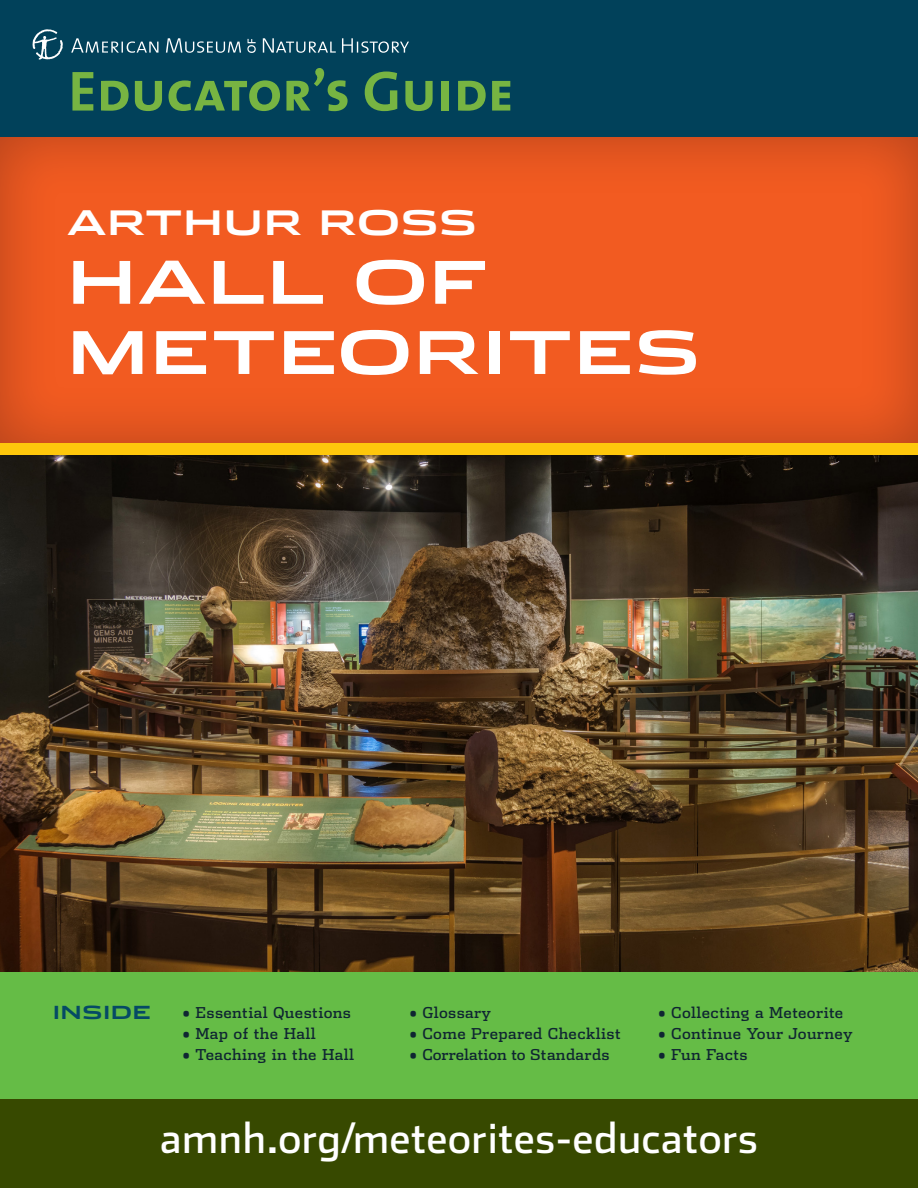
<style>
.page{position:relative;width:918px;height:1188px;background:#fff}
.page>*{position:absolute;margin:0;border:0;box-sizing:border-box;transform-origin:0 0}
.t1{font:700 58.5px "Stainless Ext";letter-spacing:.02em;color:#fff}
.t2{font:57px "The Sans Bold Caps";color:#77b442}
.t3{font:42px "Stainless";letter-spacing:.015em;color:#fff}
.t4{font:700 33.6px "Stainless Ext";letter-spacing:.015em;color:#fff}
.t5{font:700 18px "Stainless Ext";letter-spacing:.02em;color:#054a65}
.t6{font:15px "Dispatch";letter-spacing:.02em;color:#0f2532}
.t7{font:15px "Dispatch";letter-spacing:-.005em;color:#0f2532}
</style>
<div class="page">
<div style="left:0;top:126px;width:918px;height:320px;background:#7f2e17;opacity:.55"></div>
<div style="left:0;top:443px;width:918px;height:12px;background:#fec70c"></div>
<img style="left:0;top:455px;width:918px;height:517px">
<div style="left:0;top:0;width:918px;height:136px;background:#01415a"></div>
<svg style="left:33px;top:29px;width:376px;height:31px"></svg>
<div style="left:0;top:972px;width:918px;height:216px;background:#65bc46"></div>
<div style="left:0;top:1099px;width:918px;height:89px;background:#374900"></div>
<p class="t2" style="left:68px;top:44px;width:447px">Educator’s Guide</p>
<p class="t4" style="left:67px;top:201px;width:411px">ARTHUR ROSS</p>
<p class="t1" style="left:67px;top:245px;width:422px">HALL OF</p>
<p class="t1" style="left:67px;top:315px;width:635px">METEORITES</p>
<p class="t5" style="left:53px;top:1001px;width:100px">INSIDE</p>
<p class="t6" style="left:183px;top:1002px;width:170px">• Essential Questions</p>
<p class="t6" style="left:183px;top:1023px;width:135px">• Map of the Hall</p>
<p class="t6" style="left:183px;top:1044px;width:173px">• Teaching in the Hall</p>
<p class="t6" style="left:409px;top:1002px;width:83px">• Glossary</p>
<p class="t6" style="left:409px;top:1023px;width:213px">• Come Prepared Checklist</p>
<p class="t7" style="left:409px;top:1044px;width:202px">• Correlation to Standards</p>
<p class="t6" style="left:658px;top:1002px;width:187px">• Collecting a Meteorite</p>
<p class="t6" style="left:658px;top:1023px;width:196px">• Continue Your Journey</p>
<p class="t6" style="left:658px;top:1044px;width:91px">• Fun Facts</p>
<p class="t3" style="left:160px;top:1113px;width:599px">amnh.org/meteorites-educators</p>
</div>
